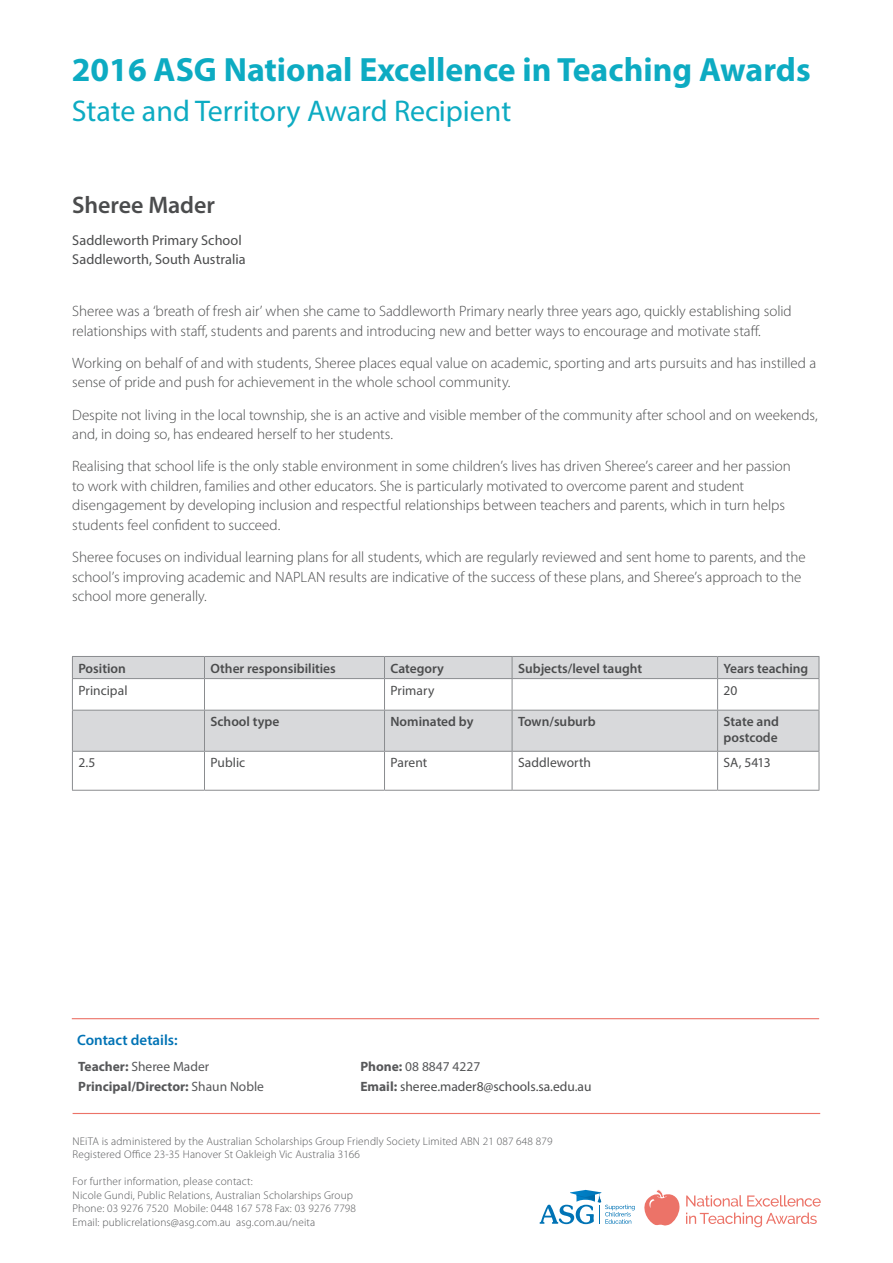
<style>
.page{position:relative;width:893px;height:1263px;background:#fff}
.page>*{position:absolute;margin:0;border:0;box-sizing:border-box;transform-origin:0 0}
.t1{font:700 33.75px "Myriad Pro";color:#0dabc2}
.t2{font:30px "Myriad Pro";color:#0dabc2}
.t3{font:600 24px "Myriad Pro";letter-spacing:-.005em;color:#4b4c4d}
.t4{font:300 15px/19.5px "Myriad Pro";letter-spacing:-.005em;color:#4b4c4d}
.t5{font:600 15px "Myriad Pro";color:#0073b5}
.t6{font:14.25px/19.5px "Myriad Pro";letter-spacing:.005em;color:#4b4c4d}
.t7{font:600 13.5px/16.2px "Myriad Pro";color:#4b4c4d}
.t8{font:13.5px/19.5px "Myriad Pro";color:#4b4c4d}
.t9{font:700 13.5px/19.5px "Myriad Pro";color:#57585a}
.t10{font:300 11.25px/13.5px "Myriad Pro";letter-spacing:.015em;color:#57585a}
.s1{font-weight:400}
.s2{font-weight:700;color:#57585a}
.s3{color:#57585a}
</style>
<div class="page">
<hr style="left:73px;top:1113px;width:747px;height:1px;background:#ec7368">
<hr style="left:72px;top:1018px;width:747px;height:1px;background:#ec7368">
<svg style="left:686px;top:1195px;width:135px;height:11px"></svg>
<svg style="left:686px;top:1212px;width:131px;height:15px"></svg>
<svg style="left:540px;top:1189px;width:140px;height:37px"></svg>
<svg style="left:73px;top:657px;width:746px;height:94px;fill:#d8d9db"></svg>
<hr style="left:72px;top:656px;width:132px;height:1px;background:#8a8c8f">
<svg style="left:72px;top:657px;width:1px;height:21px"></svg>
<hr style="left:204px;top:656px;width:180px;height:1px;background:#8a8c8f">
<svg style="left:204px;top:657px;width:1px;height:21px"></svg>
<hr style="left:384px;top:656px;width:128px;height:1px;background:#8a8c8f">
<svg style="left:384px;top:657px;width:1px;height:21px"></svg>
<hr style="left:512px;top:656px;width:206px;height:1px;background:#8a8c8f">
<svg style="left:512px;top:657px;width:1px;height:21px"></svg>
<hr style="left:718px;top:656px;width:101px;height:1px;background:#8a8c8f">
<svg style="left:717px;top:657px;width:1px;height:21px"></svg>
<svg style="left:819px;top:657px;width:1px;height:21px"></svg>
<hr style="left:72px;top:678px;width:132px;height:1px;background:#8a8c8f">
<hr style="left:72px;top:679px;width:1px;height:31px;background:#8a8c8f">
<hr style="left:204px;top:678px;width:180px;height:1px;background:#8a8c8f">
<hr style="left:204px;top:679px;width:1px;height:31px;background:#8a8c8f">
<hr style="left:384px;top:678px;width:128px;height:1px;background:#8a8c8f">
<hr style="left:384px;top:679px;width:1px;height:31px;background:#8a8c8f">
<hr style="left:512px;top:678px;width:206px;height:1px;background:#8a8c8f">
<hr style="left:512px;top:679px;width:1px;height:31px;background:#8a8c8f">
<hr style="left:718px;top:678px;width:101px;height:1px;background:#8a8c8f">
<hr style="left:717px;top:679px;width:1px;height:31px;background:#8a8c8f">
<hr style="left:819px;top:679px;width:1px;height:31px;background:#8a8c8f">
<hr style="left:72px;top:710px;width:132px;height:1px;background:#8a8c8f">
<hr style="left:72px;top:710px;width:1px;height:41px;background:#8a8c8f">
<hr style="left:204px;top:710px;width:180px;height:1px;background:#8a8c8f">
<hr style="left:204px;top:710px;width:1px;height:41px;background:#8a8c8f">
<hr style="left:384px;top:710px;width:128px;height:1px;background:#8a8c8f">
<hr style="left:384px;top:710px;width:1px;height:41px;background:#8a8c8f">
<hr style="left:512px;top:710px;width:206px;height:1px;background:#8a8c8f">
<hr style="left:512px;top:710px;width:1px;height:41px;background:#8a8c8f">
<hr style="left:718px;top:710px;width:101px;height:1px;background:#8a8c8f">
<hr style="left:717px;top:710px;width:1px;height:41px;background:#8a8c8f">
<hr style="left:819px;top:710px;width:1px;height:41px;background:#8a8c8f">
<hr style="left:72px;top:751px;width:132px;height:1px;background:#8a8c8f">
<hr style="left:72px;top:752px;width:1px;height:38px;background:#8a8c8f">
<hr style="left:204px;top:751px;width:180px;height:1px;background:#8a8c8f">
<hr style="left:204px;top:752px;width:1px;height:38px;background:#8a8c8f">
<hr style="left:384px;top:751px;width:128px;height:1px;background:#8a8c8f">
<hr style="left:384px;top:752px;width:1px;height:38px;background:#8a8c8f">
<hr style="left:512px;top:751px;width:206px;height:1px;background:#8a8c8f">
<hr style="left:512px;top:752px;width:1px;height:38px;background:#8a8c8f">
<hr style="left:718px;top:751px;width:101px;height:1px;background:#8a8c8f">
<hr style="left:717px;top:752px;width:1px;height:38px;background:#8a8c8f">
<hr style="left:819px;top:752px;width:1px;height:38px;background:#8a8c8f">
<hr style="left:72px;top:790px;width:132px;height:1px;background:#8a8c8f">
<hr style="left:204px;top:790px;width:180px;height:1px;background:#8a8c8f">
<hr style="left:384px;top:790px;width:128px;height:1px;background:#8a8c8f">
<hr style="left:512px;top:790px;width:206px;height:1px;background:#8a8c8f">
<hr style="left:718px;top:790px;width:101px;height:1px;background:#8a8c8f">
<h1 class="t1" style="left:72px;top:48px;width:740px">2016 ASG National Excellence in Teaching Awards</h1>
<h2 class="t2" style="left:72px;top:93px;width:441px">State and Territory Award Recipient</h2>
<h3 class="t3" style="left:72px;top:189px;width:144px">Sheree Mader</h3>
<p class="t6" style="left:72px;top:230px;width:175px">Saddleworth Primary School<br>Saddleworth, South Australia</p>
<p class="t4" style="left:72px;top:302px;width:721px">Sheree was a ‘breath of fresh air’ when she came to Saddleworth Primary nearly three years ago, quickly establishing solid relationships with staff, students and parents and introducing new and better ways to encourage and motivate staff.</p>
<p class="t4" style="left:72px;top:353px;width:745px">Working on behalf of and with students, Sheree places equal value on academic, sporting and arts pursuits and has instilled a sense of pride and push for achievement in the whole school community.</p>
<p class="t4" style="left:72px;top:405px;width:747px">Despite not living in the local township, she is an active and visible member of the community after school and on weekends, and, in doing so, has endeared herself to her students.</p>
<p class="t4" style="left:72px;top:457px;width:720px">Realising that school life is the only stable environment in some children’s lives has driven Sheree’s career and her passion to work with children, families and other educators. She is particularly motivated to overcome parent and student disengagement by developing inclusion and respectful relationships between teachers and parents, which in turn helps students feel confident to succeed.</p>
<p class="t4" style="left:72px;top:548px;width:735px">Sheree focuses on individual learning plans for all students, which are regularly reviewed and sent home to parents, and the school’s improving academic and NAPLAN results are indicative of the success of these plans, and Sheree’s approach to the school more generally.</p>
<p class="t7" style="left:78px;top:660px;width:49px">Position</p>
<p class="t7" style="left:210px;top:660px;width:127px">Other responsibilities</p>
<p class="t7" style="left:390px;top:660px;width:55px">Category</p>
<p class="t7" style="left:518px;top:660px;width:126px">Subjects/level taught</p>
<p class="t7" style="left:724px;top:660px;width:86px">Years teaching</p>
<p class="t8" style="left:78px;top:680px;width:51px">Principal</p>
<p class="t8" style="left:390px;top:680px;width:45px">Primary</p>
<p class="t8" style="left:724px;top:680px;width:15px">20</p>
<p class="t7" style="left:210px;top:713px;width:70px">School type</p>
<p class="t7" style="left:390px;top:713px;width:84px">Nominated by</p>
<p class="t7" style="left:518px;top:713px;width:79px">Town/suburb</p>
<p class="t7" style="left:724px;top:713px;width:57px">State and postcode</p>
<p class="t8" style="left:78px;top:753px;width:19px">2.5</p>
<p class="t8" style="left:210px;top:753px;width:36px">Public</p>
<p class="t8" style="left:390px;top:753px;width:38px">Parent</p>
<p class="t8" style="left:518px;top:753px;width:75px">Saddleworth</p>
<p class="t8" style="left:724px;top:753px;width:48px">SA, 5413</p>
<p class="t5" style="left:77px;top:1030px;width:102px">Contact details:</p>
<p class="t9" style="left:78px;top:1057px;width:187px">Teacher: <span class="s1">Sheree Mader<br></span>Principal/Director: <span class="s1">Shaun Noble</span></p>
<p class="t8" style="left:360px;top:1057px;width:233px"><span class="s2">Phone:</span> <span class="s3">08 8847 4227<br></span><span class="s2">Email:</span> sheree.mader8@schools.sa.edu.au</p>
<p class="t10" style="left:73px;top:1135px;width:481px">NEiTA is administered by the Australian Scholarships Group Friendly Society Limited ABN 21 087 648 879<br>Registered Office 23-35 Hanover St Oakleigh Vic Australia 3166</p>
<p class="t10" style="left:73px;top:1175px;width:285px">For further information, please contact:<br>Nicole Gundi, Public Relations, Australian Scholarships Group Phone: 03 9276 7520 Mobile: 0448 167 578 Fax: 03 9276 7798<br>Email: publicrelations@asg.com.au asg.com.au/neita</p>
</div>
